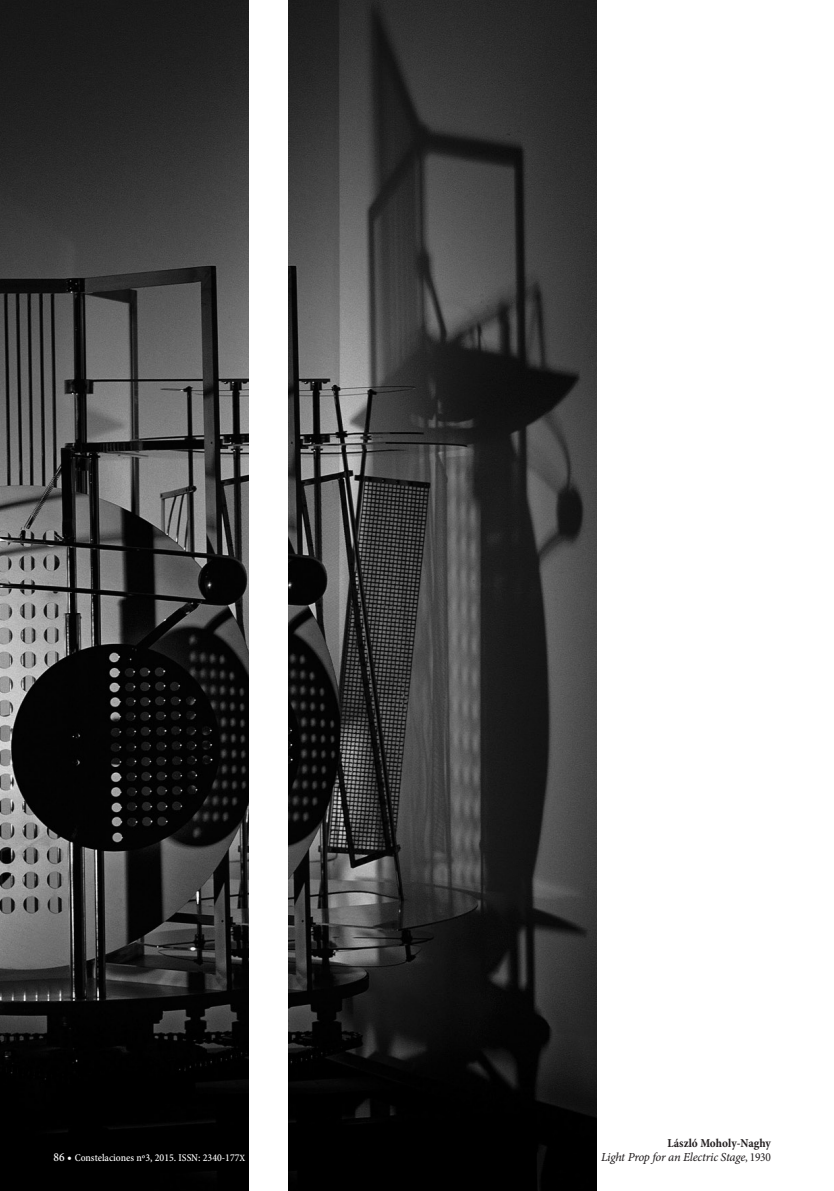
<style>
.page{position:relative;width:834px;height:1191px;background:#fff}
.page>*{position:absolute;margin:0;border:0;box-sizing:border-box;transform-origin:0 0}
.PIES_FOTO{font:12.25px "Minion Pro It Capt";letter-spacing:-.03em;color:#231f20}
.PIES_FOTO-2{font:700 condensed 12.25px "Minion Pro";color:#231f20}
.TEXTO_GENERAL_INGLÉS{font:10.5px "Minion Pro Medium Cn Capt";color:#fff}
.s1{font-size:12.25px}
.s2{font-size:9.62px}
.s3{font-family:"Minion Pro";font-stretch:condensed}
</style>
<div class="page">
<img style="left:289px;top:0;width:307px;height:1191px">
<img style="left:0;top:0;width:248px;height:1191px">
<p class="PIES_FOTO-2" style="left:667px;top:1134px;width:105px">László Moholy-Naghy</p>
<p class="TEXTO_GENERAL_INGLÉS" style="left:54px;top:1150px;width:193px"><span class="s1">86 •</span> Constelaciones nº3, 2015. ISSN: 2340-177<span class="s2">X</span></p>
<p class="PIES_FOTO" style="left:601px;top:1148px;width:171px">Light Prop for an Electric Stage<span class="s3">, 1930</span></p>
</div>
